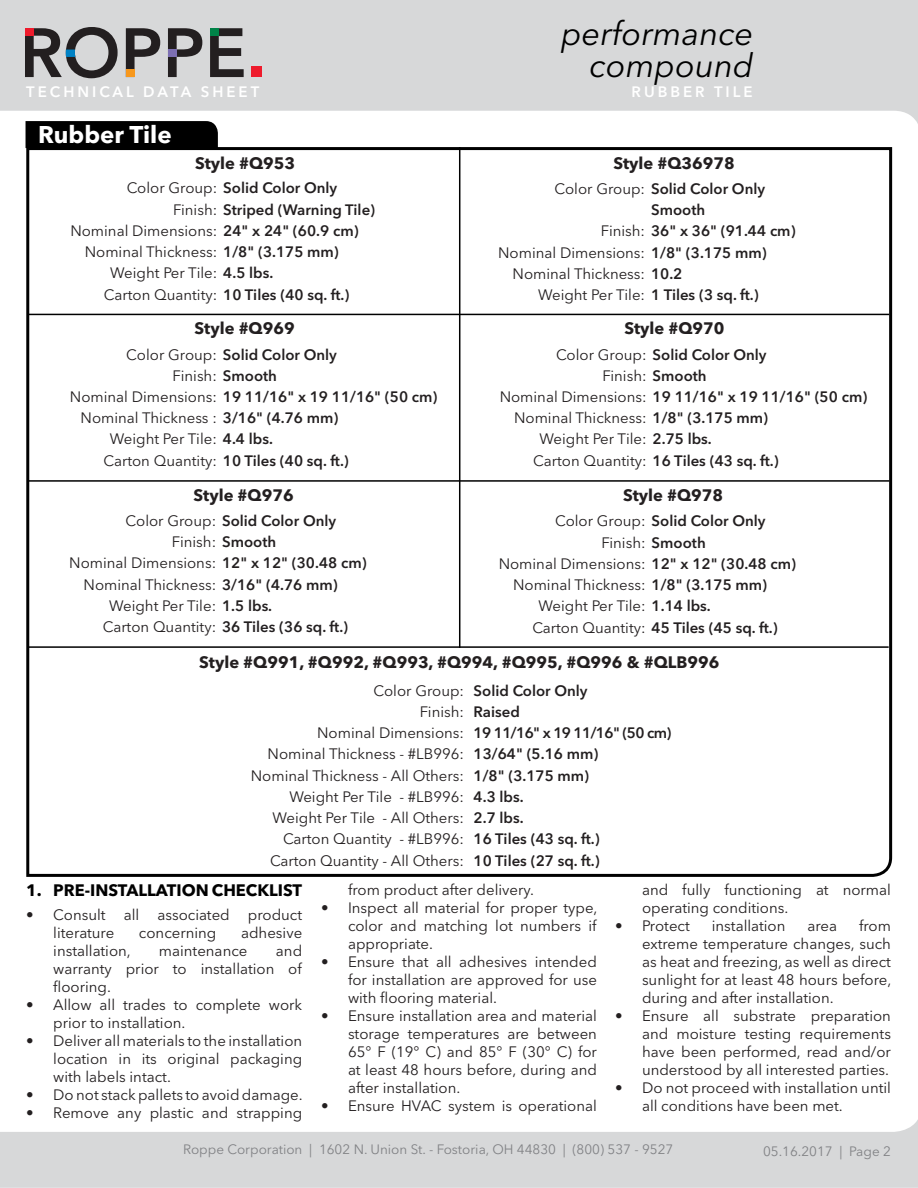
<style>
.page{position:relative;width:918px;height:1188px;background:#fff}
.page>*{position:absolute;margin:0;border:0;box-sizing:border-box;transform-origin:0 0}
.t1{font:italic 33px/32.2px "Avenir Next LT Pro";color:#000;text-align:right}
.t2{font:700 24px "Avenir Next LT Pro";color:#fff}
.t3{font:700 16.5px "Avenir Next LT Pro";color:#231f20}
.t4{font:700 16.5px "Avenir Next LT Pro";color:#000}
.t5{font:15px/18px "Avenir Next LT Pro";color:#231f20;text-align:justify}
.t6{font:600 15px "Avenir Next LT Pro";color:#231f20}
.t7{font:600 15px "Avenir Next LT Pro";letter-spacing:.2em;color:#fff}
.t8{font:600 15px "Avenir Next LT Pro";letter-spacing:-.04em;color:#231f20}
.t9{font:13.5px "Avenir Next LT Pro";color:#818285}
.s1{font-weight:400}
.s2{font-weight:600}
</style>
<div class="page">
<div style="left:0;top:481px;width:918px;height:707px;background:#d4d5d7"></div>
<div style="left:0;top:0;width:918px;height:771px;background:#d4d5d7"></div>
<div style="left:0;top:111px;width:918px;height:1021px;background:#fff"></div>
<svg style="left:126px;top:28px;width:34px;height:42px"></svg>
<div style="left:126px;top:70px;width:9px;height:7px;background:#f7981d"></div>
<svg style="left:168px;top:28px;width:34px;height:49px"></svg>
<div style="left:168px;top:49px;width:9px;height:8px;background:#7d70b3"></div>
<svg style="left:210px;top:28px;width:34px;height:49px"></svg>
<div style="left:210px;top:28px;width:9px;height:8px;background:#008348"></div>
<div style="left:251px;top:66px;width:11px;height:11px;background:#ee1b2c"></div>
<svg style="left:25px;top:27px;width:93px;height:51px"></svg>
<div style="left:25px;top:146px;width:869px;height:732px;background:#fff"></div>
<hr style="left:459px;top:147px;width:1px;height:501px;background:#000">
<div style="left:26px;top:121px;width:192px;height:27px;background:#000"></div>
<hr style="left:28px;top:480px;width:861px;height:2px;background:#000">
<hr style="left:28px;top:314px;width:861px;height:1px;background:#000">
<hr style="left:28px;top:646px;width:861px;height:2px;background:#000">
<h1 class="t1" style="left:561px;top:18px;width:194px">performance compound</h1>
<p class="t7" style="left:26px;top:83px;width:235px">TECHNICAL DATA SHEET</p>
<p class="t7" style="left:632px;top:82px;width:123px">RUBBER TILE</p>
<p class="t2" style="left:38px;top:120px;width:135px">Rubber Tile</p>
<p class="t3" style="left:195px;top:153px;width:102px">Style #Q953</p>
<p class="t3" style="left:613px;top:153px;width:123px">Style #Q36978</p>
<p class="t6" style="left:555px;top:180px;width:212px"><span class="s1">Color Group:</span> Solid Color Only</p>
<p class="t6" style="left:601px;top:222px;width:196px"><span class="s1">Finish:</span> 36" x 36" (91.44 cm)</p>
<p class="t5" style="left:498px;top:243px;width:270px">Nominal Dimensions: <span class="s2">1/8" (3.175 mm)</span></p>
<p class="t5" style="left:513px;top:265px;width:171px">Nominal Thickness: <span class="s2">10.2</span></p>
<p class="t6" style="left:538px;top:286px;width:222px"><span class="s1">Weight Per Tile:</span> 1 Tiles (3 sq. ft.)</p>
<p class="t6" style="left:127px;top:179px;width:212px"><span class="s1">Color Group:</span> Solid Color Only</p>
<p class="t6" style="left:173px;top:200px;width:204px"><span class="s1">Finish:</span> Striped (Warning Tile)</p>
<p class="t5" style="left:70px;top:222px;width:290px">Nominal Dimensions: <span class="s2">24" x 24" (60.9 cm)</span></p>
<p class="t5" style="left:85px;top:243px;width:256px">Nominal Thickness: <span class="s2">1/8" (3.175 mm)</span></p>
<p class="t5" style="left:110px;top:264px;width:165px">Weight Per Tile: <span class="s2">4.5 lbs.</span></p>
<p class="t6" style="left:104px;top:285px;width:247px"><span class="s1">Carton Quantity:</span> 10 Tiles (40 sq. ft.)</p>
<p class="t6" style="left:651px;top:201px;width:56px">Smooth</p>
<p class="t3" style="left:195px;top:318px;width:102px">Style #Q969</p>
<p class="t6" style="left:126px;top:345px;width:212px"><span class="s1">Color Group:</span> Solid Color Only</p>
<p class="t5" style="left:173px;top:366px;width:106px">Finish: <span class="s2">Smooth</span></p>
<p class="t6" style="left:70px;top:388px;width:369px"><span class="s1">Nominal Dimensions:</span> 19 11/16" x 19 11/16" (50 cm)</p>
<p class="t5" style="left:81px;top:409px;width:259px">Nominal Thickness : <span class="s2">3/16" (4.76 mm)</span></p>
<p class="t5" style="left:110px;top:430px;width:165px">Weight Per Tile: <span class="s2">4.4 lbs.</span></p>
<p class="t6" style="left:104px;top:451px;width:247px"><span class="s1">Carton Quantity:</span> 10 Tiles (40 sq. ft.)</p>
<p class="t3" style="left:194px;top:485px;width:102px">Style #Q976</p>
<p class="t6" style="left:126px;top:512px;width:212px"><span class="s1">Color Group:</span> Solid Color Only</p>
<p class="t5" style="left:172px;top:533px;width:106px">Finish: <span class="s2">Smooth</span></p>
<p class="t5" style="left:69px;top:554px;width:299px">Nominal Dimensions: <span class="s2">12" x 12" (30.48 cm)</span></p>
<p class="t5" style="left:84px;top:575px;width:256px">Nominal Thickness: <span class="s2">3/16" (4.76 mm)</span></p>
<p class="t5" style="left:109px;top:597px;width:165px">Weight Per Tile: <span class="s2">1.5 lbs.</span></p>
<p class="t6" style="left:103px;top:618px;width:247px"><span class="s1">Carton Quantity:</span> 36 Tiles (36 sq. ft.)</p>
<p class="t3" style="left:624px;top:318px;width:102px">Style #Q970</p>
<p class="t6" style="left:556px;top:345px;width:212px"><span class="s1">Color Group:</span> Solid Color Only</p>
<p class="t5" style="left:602px;top:366px;width:106px">Finish: <span class="s2">Smooth</span></p>
<p class="t6" style="left:500px;top:388px;width:369px"><span class="s1">Nominal Dimensions:</span> 19 11/16" x 19 11/16" (50 cm)</p>
<p class="t5" style="left:514px;top:409px;width:256px">Nominal Thickness: <span class="s2">1/8" (3.175 mm)</span></p>
<p class="t5" style="left:540px;top:430px;width:174px">Weight Per Tile: <span class="s2">2.75 lbs.</span></p>
<p class="t6" style="left:533px;top:451px;width:247px"><span class="s1">Carton Quantity:</span> 16 Tiles (43 sq. ft.)</p>
<p class="t3" style="left:623px;top:485px;width:102px">Style #Q978</p>
<p class="t6" style="left:555px;top:512px;width:212px"><span class="s1">Color Group:</span> Solid Color Only</p>
<p class="t5" style="left:601px;top:533px;width:106px">Finish: <span class="s2">Smooth</span></p>
<p class="t5" style="left:499px;top:554px;width:299px">Nominal Dimensions: <span class="s2">12" x 12" (30.48 cm)</span></p>
<p class="t5" style="left:513px;top:576px;width:256px">Nominal Thickness: <span class="s2">1/8" (3.175 mm)</span></p>
<p class="t5" style="left:539px;top:597px;width:174px">Weight Per Tile: <span class="s2">1.14 lbs.</span></p>
<p class="t6" style="left:532px;top:618px;width:247px"><span class="s1">Carton Quantity:</span> 45 Tiles (45 sq. ft.)</p>
<p class="t3" style="left:199px;top:652px;width:522px">Style #Q991, #Q992, #Q993, #Q994, #Q995, #Q996 &amp; #QLB996</p>
<p class="t5" style="left:374px;top:681px;width:92px">Color Group:</p>
<p class="t5" style="left:420px;top:703px;width:46px">Finish:</p>
<p class="t5" style="left:317px;top:724px;width:148px">Nominal Dimensions:</p>
<p class="t5" style="left:268px;top:745px;width:198px">Nominal Thickness - #LB996:</p>
<p class="t5" style="left:251px;top:766px;width:215px">Nominal Thickness - All Others:</p>
<p class="t5" style="left:289px;top:788px;width:176px">Weight Per Tile - #LB996:</p>
<p class="t5" style="left:273px;top:809px;width:193px">Weight Per Tile - All Others:</p>
<p class="t5" style="left:283px;top:830px;width:182px">Carton Quantity - #LB996:</p>
<p class="t5" style="left:270px;top:851px;width:196px">Carton Quantity - All Others:</p>
<p class="t6" style="left:474px;top:681px;width:116px">Solid Color Only</p>
<p class="t6" style="left:474px;top:703px;width:48px">Raised</p>
<p class="t8" style="left:474px;top:724px;width:199px">19 11/16" x 19 11/16" (50 cm)</p>
<p class="t6" style="left:474px;top:745px;width:126px">13/64" (5.16 mm)</p>
<p class="t6" style="left:474px;top:766px;width:117px">1/8" (3.175 mm)</p>
<p class="t6" style="left:474px;top:788px;width:52px">4.3 lbs.</p>
<p class="t6" style="left:474px;top:809px;width:52px">2.7 lbs.</p>
<p class="t6" style="left:474px;top:830px;width:128px">16 Tiles (43 sq. ft.)</p>
<p class="t6" style="left:474px;top:851px;width:128px">10 Tiles (27 sq. ft.)</p>
<p class="t4" style="left:26px;top:880px;width:277px">1. PRE-INSTALLATION CHECKLIST</p>
<p class="t5" style="left:53px;top:906px;width:250px;text-indent:-27px">• Consult all associated product literature</p>
<p class="t5" style="left:139px;top:924px;width:79px">concerning</p>
<p class="t5" style="left:241px;top:924px;width:63px">adhesive</p>
<p class="t5" style="left:53px;top:942px;width:250px;text-indent:223px">and warranty prior to installation of flooring.</p>
<p class="t5" style="left:53px;top:996px;width:250px;text-indent:-27px">• Allow all trades to complete work prior to installation.</p>
<p class="t5" style="left:53px;top:1032px;width:251px;text-indent:-27px">• Deliver all materials to the installation location in its original packaging with labels intact.</p>
<p class="t5" style="left:26px;top:1086px;width:278px">• Do not stack pallets to avoid damage.</p>
<p class="t5" style="left:26px;top:1104px;width:277px">• Remove any plastic and strapping</p>
<p class="t5" style="left:53px;top:942px;width:79px">installation,</p>
<p class="t5" style="left:159px;top:942px;width:90px">maintenance</p>
<p class="t5" style="left:348px;top:880px;width:188px">from product after delivery.</p>
<p class="t5" style="left:348px;top:898px;width:251px;text-indent:-27px">• Inspect all material for proper type, color and matching lot numbers if appropriate.</p>
<p class="t5" style="left:348px;top:952px;width:251px;text-indent:-27px">• Ensure that all adhesives intended for installation are approved for use with flooring material.</p>
<p class="t5" style="left:348px;top:1006px;width:251px;text-indent:-27px">• Ensure installation area and material storage temperatures are between 65° F (19° C) and 85° F (30° C) for at least 48 hours before, during and after installation.</p>
<p class="t5" style="left:321px;top:1096px;width:278px">• Ensure HVAC system is operational</p>
<p class="t5" style="left:642px;top:880px;width:251px">and fully functioning at normal operating conditions.</p>
<p class="t5" style="left:615px;top:916px;width:76px">• Protect</p>
<p class="t5" style="left:712px;top:916px;width:75px">installation</p>
<p class="t5" style="left:807px;top:916px;width:31px">area</p>
<p class="t5" style="left:642px;top:916px;width:251px;text-indent:217px">from extreme temperature changes, such as heat and freezing, as well as direct sunlight for at least 48 hours before, during and after installation.</p>
<p class="t5" style="left:642px;top:1006px;width:251px;text-indent:-27px">• Ensure all substrate preparation and moisture testing requirements have been performed, read and/or understood by all interested parties.</p>
<p class="t5" style="left:642px;top:1078px;width:251px;text-indent:-27px">• Do not proceed with installation until all conditions have been met.</p>
<p class="t9" style="left:183px;top:1142px;width:492px">Roppe Corporation | 1602 N. Union St. - Fostoria, OH 44830 | (800) 537 - 9527</p>
<p class="t9" style="left:763px;top:1143px;width:129px">05.16.2017 | Page 2</p>
</div>
